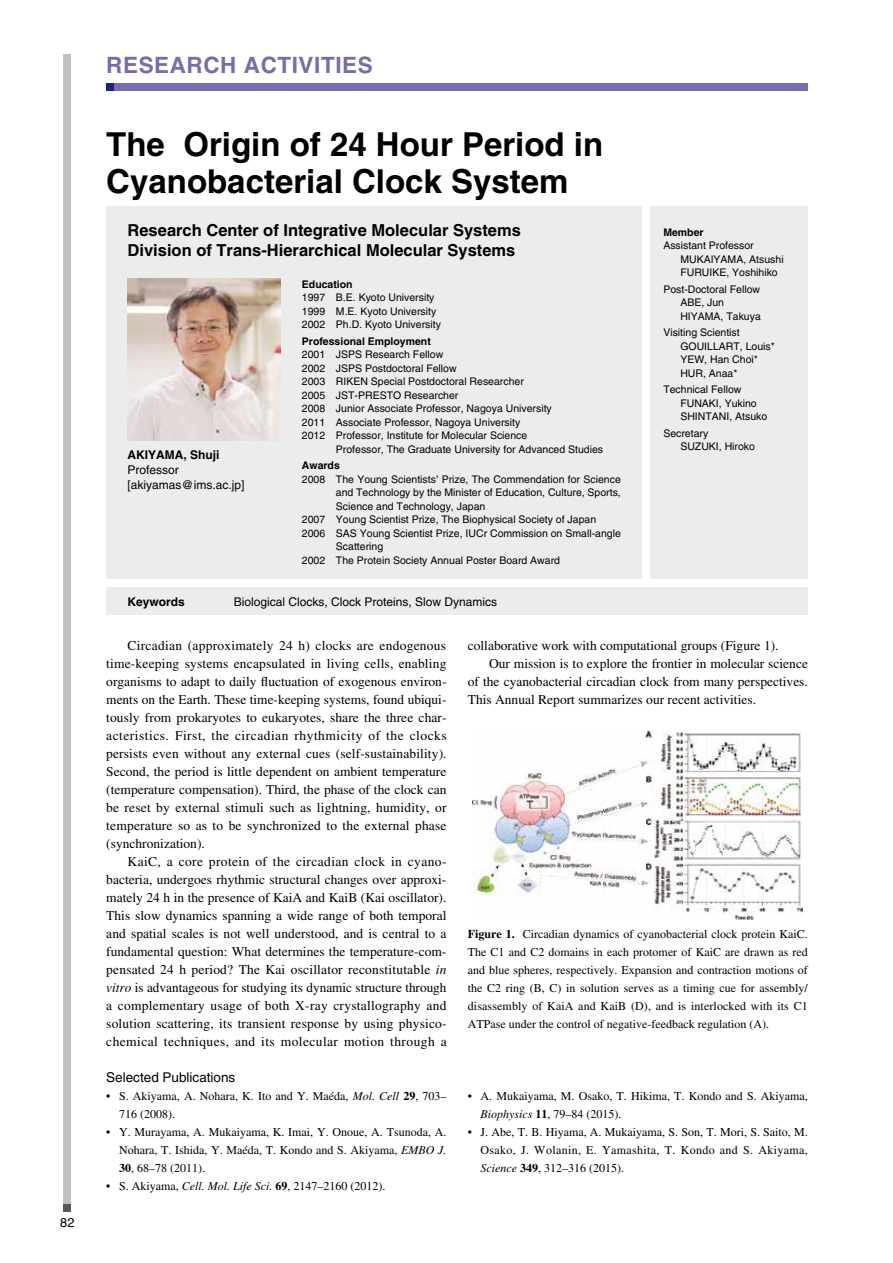
<style>
.page{position:relative;width:893px;height:1263px;background:#fff}
.page>*{position:absolute;margin:0;border:0;box-sizing:border-box;transform-origin:0 0}
.t1{font:700 33px/37.5px "Helvetica";color:#000}
.t2{font:700 22.5px "Helvetica";letter-spacing:.025em;color:#796baf}
.t3{font:700 16.5px/19.5px "Helvetica";color:#000}
.t4{font:13.5px/18px "Times";color:#000;text-align:justify}
.t5{font:13.5px "Helvetica";color:#000}
.t6{font:12.75px "Helvetica";color:#000}
.t7{font:12px/18px "Times";color:#000;text-align:justify}
.t8{font:12px/15px "Helvetica";color:#000}
.t9{font:700 12px "Helvetica";color:#000}
.t10{font:10.5px/13.5px "Helvetica";color:#000}
.t11{font:700 10.5px "Helvetica";color:#000}
.s1{font-style:italic}
.s2{font-weight:700}
</style>
<div class="page">
<div style="left:651px;top:206px;width:157px;height:372px;background:#ebecec"></div>
<div style="left:106px;top:206px;width:536px;height:372px;background:#ebecec"></div>
<div style="left:106px;top:83px;width:702px;height:7px;background:#796baf"></div>
<div style="left:106px;top:83px;width:8px;height:7px;background:#1d2088"></div>
<div style="left:64px;top:55px;width:7px;height:1157px;background:#bfc0c0"></div>
<div style="left:64px;top:1205px;width:7px;height:7px;background:#595757"></div>
<div style="left:106px;top:587px;width:702px;height:27px;background:#ebecec"></div>
<img style="left:128px;top:279px;width:153px;height:161px">
<img style="left:473px;top:730px;width:330px;height:190px">
<p class="t6" style="left:60px;top:1215px;width:16px">82</p>
<h2 class="t2" style="left:106px;top:51px;width:268px">RESEARCH ACTIVITIES</h2>
<h1 class="t1" style="left:106px;top:125px;width:498px">The Origin of 24 Hour Period in<br>Cyanobacterial Clock System</h1>
<p class="t3" style="left:128px;top:220px;width:395px">Research Center of Integrative Molecular Systems<br>Division of Trans-Hierarchical Molecular Systems</p>
<p class="t9" style="left:128px;top:447px;width:94px">AKIYAMA, Shuji</p>
<p class="t8" style="left:128px;top:462px;width:118px">Professor [akiyamas@ims.ac.jp]</p>
<p class="t11" style="left:302px;top:277px;width:52px">Education</p>
<p class="t10" style="left:302px;top:291px;width:141px">1997 B.E. Kyoto University<br>1999 M.E. Kyoto University<br>2002 Ph.D. Kyoto University</p>
<p class="t11" style="left:302px;top:334px;width:130px">Professional Employment</p>
<p class="t10" style="left:302px;top:348px;width:251px">2001 JSPS Research Fellow<br>2002 JSPS Postdoctoral Fellow<br>2003 RIKEN Special Postdoctoral Researcher<br>2005 JST-PRESTO Researcher<br>2008 Junior Associate Professor, Nagoya University 2011 Associate Professor, Nagoya University<br>2012 Professor, Institute for Molecular Science</p>
<p class="t10" style="left:336px;top:442px;width:269px">Professor, The Graduate University for Advanced Studies</p>
<p class="t11" style="left:302px;top:459px;width:39px">Awards</p>
<p class="t10" style="left:302px;top:472px;width:320px">2008 The Young Scientists’ Prize, The Commendation for Science</p>
<p class="t10" style="left:336px;top:486px;width:286px">and Technology by the Minister of Education, Culture, Sports,</p>
<p class="t10" style="left:336px;top:499px;width:151px">Science and Technology, Japan</p>
<p class="t10" style="left:302px;top:513px;width:296px">2007 Young Scientist Prize, The Biophysical Society of Japan</p>
<p class="t10" style="left:302px;top:526px;width:320px">2006 SAS Young Scientist Prize, IUCr Commission on Small-angle</p>
<p class="t10" style="left:336px;top:540px;width:49px">Scattering</p>
<p class="t10" style="left:302px;top:553px;width:260px">2002 The Protein Society Annual Poster Board Award</p>
<p class="t9" style="left:128px;top:594px;width:59px">Keywords</p>
<p class="t8" style="left:234px;top:594px;width:265px">Biological Clocks, Clock Proteins, Slow Dynamics</p>
<p class="t11" style="left:663px;top:225px;width:42px">Member</p>
<p class="t10" style="left:680px;top:239px;width:105px;text-indent:-17px">Assistant Professor<br>MUKAIYAMA, Atsushi<br>FURUIKE, Yoshihiko</p>
<p class="t10" style="left:680px;top:282px;width:82px;text-indent:-17px">Post-Doctoral Fellow<br>ABE, Jun<br>HIYAMA, Takuya</p>
<p class="t10" style="left:680px;top:326px;width:96px;text-indent:-17px">Visiting Scientist<br>GOUILLART, Louis*<br>YEW, Han Choi*<br>HUR, Anaa*</p>
<p class="t10" style="left:680px;top:383px;width:88px;text-indent:-17px">Technical Fellow<br>FUNAKI, Yukino<br>SHINTANI, Atsuko</p>
<p class="t10" style="left:680px;top:426px;width:76px;text-indent:-17px">Secretary<br>SUZUKI, Hiroko</p>
<p class="t4" style="left:106px;top:636px;width:342px;text-indent:21px">Circadian (approximately 24 h) clocks are endogenous time-keeping systems encapsulated in living cells, enabling organisms to adapt to daily fluctuation of exogenous environ&shy;ments on the Earth. These time-keeping systems, found ubiqui&shy;tously from prokaryotes to eukaryotes, share the three char&shy;acteristics. First, the circadian rhythmicity of the clocks persists even without any external cues (self-sustainability).<br>Second, the period is little dependent on ambient temperature (temperature compensation). Third, the phase of the clock can be reset by external stimuli such as lightning, humidity, or temperature so as to be synchronized to the external phase (synchronization).</p>
<p class="t4" style="left:106px;top:852px;width:342px;text-indent:21px">KaiC, a core protein of the circadian clock in cyano&shy;bacteria, undergoes rhythmic structural changes over approxi&shy;mately 24 h in the presence of KaiA and KaiB (Kai oscillator).<br>This slow dynamics spanning a wide range of both temporal and spatial scales is not well understood, and is central to a fundamental question: What determines the temperature-com&shy;pensated 24 h period? The Kai oscillator reconstitutable <span class="s1">in vitro</span> is advantageous for studying its dynamic structure through a complementary usage of both X-ray crystallography and solution scattering, its transient response by using physico&shy;chemical techniques, and its molecular motion through a</p>
<p class="t5" style="left:106px;top:1069px;width:131px">Selected Publications</p>
<p class="t7" style="left:119px;top:1086px;width:329px;text-indent:-13px">• S. Akiyama, A. Nohara, K. Ito and Y. Maéda, <span class="s1">Mol. Cell</span> <span class="s2">29</span>, 703–<br>716 (2008).</p>
<p class="t7" style="left:119px;top:1122px;width:329px;text-indent:-13px">• Y. Murayama, A. Mukaiyama, K. Imai, Y. Onoue, A. Tsunoda, A.<br>Nohara, T. Ishida, Y. Maéda, T. Kondo and S. Akiyama, <span class="s1">EMBO J.<br></span><span class="s2">30</span>, 68–78 (2011).</p>
<p class="t7" style="left:106px;top:1176px;width:281px">• S. Akiyama, <span class="s1">Cell. Mol. Life Sci.</span> <span class="s2">69</span>, 2147–2160 (2012).</p>
<p class="t4" style="left:468px;top:636px;width:312px">collaborative work with computational groups (Figure 1).</p>
<p class="t4" style="left:489px;top:654px;width:320px">Our mission is to explore the frontier in molecular science</p>
<p class="t4" style="left:468px;top:672px;width:342px">of the cyanobacterial circadian clock from many perspectives.</p>
<p class="t4" style="left:468px;top:690px;width:290px">This Annual Report summarizes our recent activities.</p>
<p class="t7" style="left:468px;top:924px;width:342px"><span class="s2">Figure 1.</span> Circadian dynamics of cyanobacterial clock protein KaiC.<br>The C1 and C2 domains in each protomer of KaiC are drawn as red and blue spheres, respectively. Expansion and contraction motions of the C2 ring (B, C) in solution serves as a timing cue for assembly/ disassembly of KaiA and KaiB (D), and is interlocked with its C1<br>ATPase under the control of negative-feedback regulation (A).</p>
<p class="t7" style="left:480px;top:1086px;width:329px;text-indent:-13px">• A. Mukaiyama, M. Osako, T. Hikima, T. Kondo and S. Akiyama,<br><span class="s1">Biophysics</span> <span class="s2">11</span>, 79–84 (2015).</p>
<p class="t7" style="left:480px;top:1122px;width:329px;text-indent:-13px">• J. Abe, T. B. Hiyama, A. Mukaiyama, S. Son, T. Mori, S. Saito, M.<br>Osako, J. Wolanin, E. Yamashita, T. Kondo and S. Akiyama, <span class="s1">Science</span> <span class="s2">349</span>, 312–316 (2015).</p>
</div>
